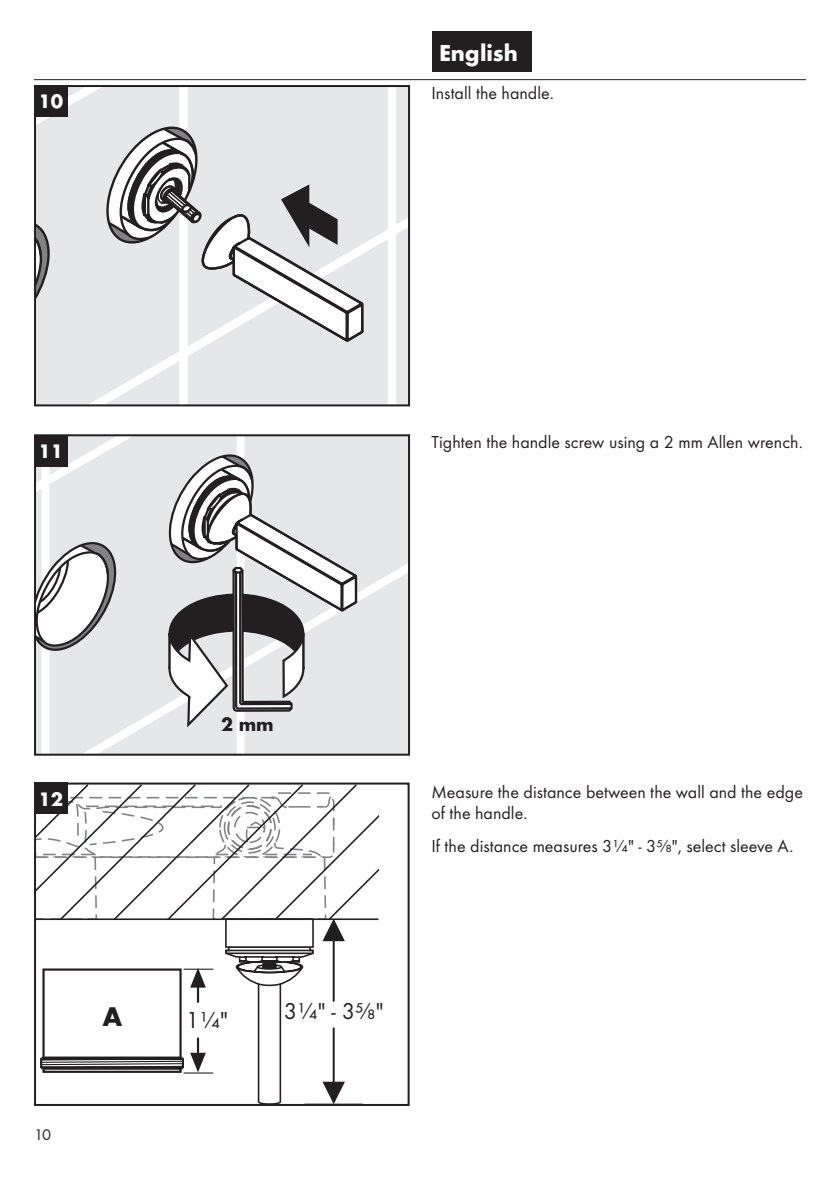
<style>
.page{position:relative;width:840px;height:1191px;background:#fff}
.page>*{position:absolute;margin:0;border:0;box-sizing:border-box;transform-origin:0 0}
.t1{font:700 28px "Futura TOT";color:#231f20}
.t2{font:700 24px "Futura TOT";color:#fff}
.disclaimer{font:24px "Futura TOT Boo";color:#231f20}
.t3{font:23.8px "Futura TOT Boo";color:#231f20}
.t4{font:700 20px "Futura TOT";color:#231f20}
.body_text{font:18px/21.6px "Futura TOT Boo";color:#231f20}
.Nummerierung_eckig{font:700 18px "Futura LT";color:#fff}
.t5{font:16px "Futura TOT Boo";color:#231f20}
</style>
<div class="page">
<hr style="left:34px;top:79px;width:771px;height:1px;background:#231f20">
<div style="left:432px;top:32px;width:99px;height:40px;background:#231f20"></div>
<hr style="left:35px;top:918px;width:343px;height:2px;background:#231f20">
<svg style="left:84px;top:785px;width:294px;height:134px"></svg>
<div style="left:34px;top:782px;width:375px;height:324px;border:2px solid #231f20"></div>
<svg style="left:37px;top:88px;width:370px;height:315px;background:#e8e9ea"></svg>
<div style="left:180px;top:88px;width:185px;height:256px;background:#e6e7e9"></div>
<svg style="left:37px;top:214px;width:21px;height:130px;background:#c7c7c9"></svg>
<svg style="left:101px;top:120px;width:263px;height:223px"></svg>
<div style="left:34px;top:85px;width:376px;height:321px;border:2px solid #231f20"></div>
<svg style="left:37px;top:437px;width:370px;height:315px;background:#e7e8ea"></svg>
<svg style="left:37px;top:536px;width:87px;height:121px"></svg>
<svg style="left:164px;top:448px;width:195px;height:282px"></svg>
<div style="left:34px;top:434px;width:376px;height:321px;border:2px solid #231f20"></div>
<hr style="left:304px;top:1103px;width:59px;height:1px;background:#231f20">
<svg style="left:35px;top:787px;width:311px;height:318px"></svg>
<div style="left:186px;top:1010px;width:42px;height:18px;background:#fff"></div>
<div style="left:34px;top:85px;width:34px;height:31px;background:#231f20"></div>
<div style="left:34px;top:435px;width:34px;height:32px;background:#231f20"></div>
<div style="left:34px;top:782px;width:34px;height:32px;background:#231f20"></div>
<p class="Nummerierung_eckig" style="left:38px;top:89px;width:26px">10</p>
<h2 class="t2" style="left:439px;top:39px;width:80px">English</h2>
<p class="body_text" style="left:431px;top:82px;width:124px">Install the handle.</p>
<p class="Nummerierung_eckig" style="left:38px;top:440px;width:26px">11</p>
<p class="body_text" style="left:431px;top:431px;width:373px">Tighten the handle screw using a 2 mm Allen wrench.</p>
<p class="Nummerierung_eckig" style="left:38px;top:787px;width:26px">12</p>
<p class="t4" style="left:221px;top:711px;width:54px">2 mm</p>
<p class="body_text" style="left:431px;top:780px;width:373px">Measure the distance between the wall and the edge of the handle.</p>
<p class="body_text" style="left:431px;top:835px;width:363px">If the distance measures 3¼" - 3⅝", select sleeve A.</p>
<p class="t5" style="left:34px;top:1125px;width:19px">10</p>
<p class="t1" style="left:102px;top:999px;width:21px">A</p>
<p class="t3" style="left:284px;top:996px;width:101px">3¼" - 3⅝"</p>
<p class="disclaimer" style="left:186px;top:1006px;width:44px">1¼"</p>
</div>
